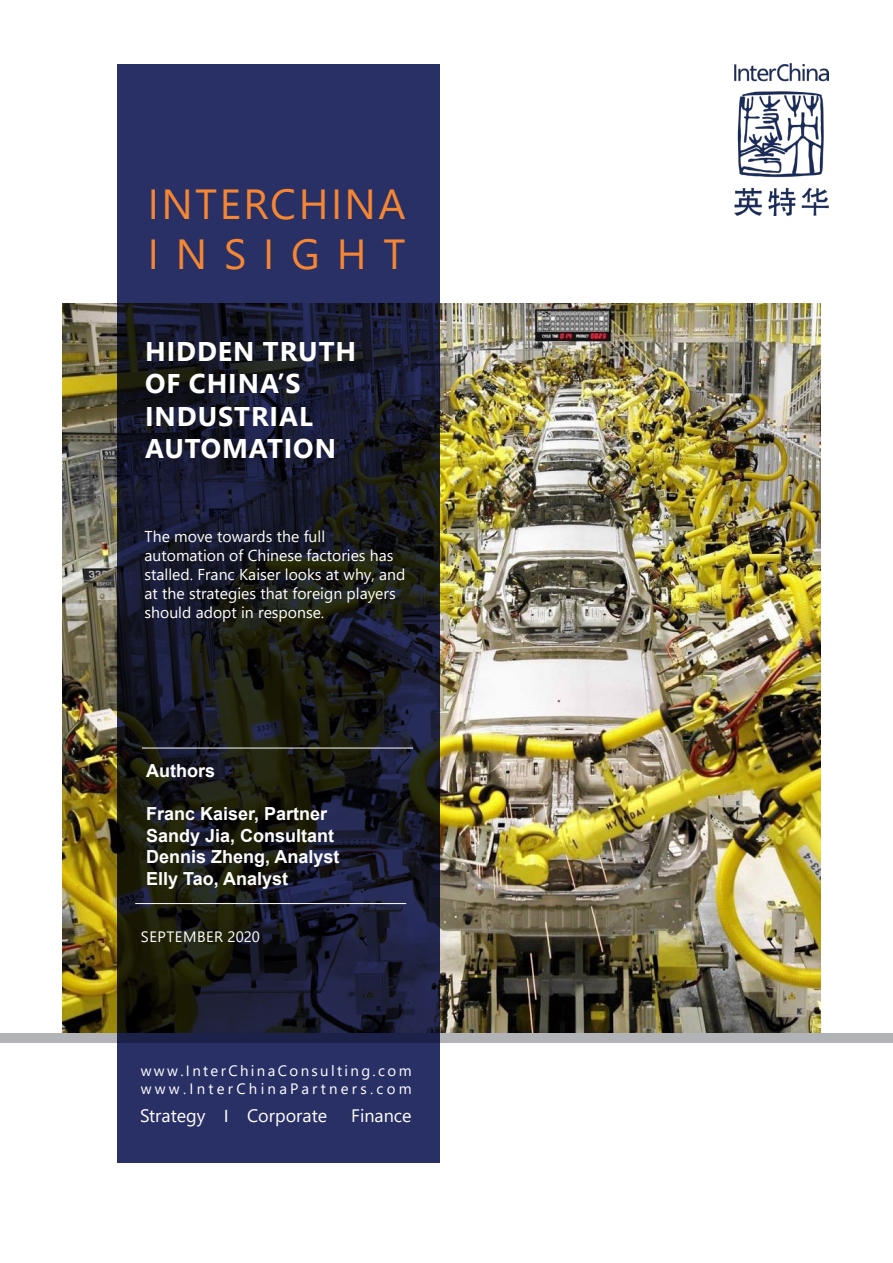
<style>
.page{position:relative;width:893px;height:1263px;background:#fff}
.page>*{position:absolute;margin:0;border:0;box-sizing:border-box;transform-origin:0 0}
.Page_Section_Title{font:42px "Segoe UI";letter-spacing:.06em;color:#f58632}
.Page_Section_Title-2{font:42px "Segoe UI";letter-spacing:.4em;color:#f58632}
.Page_Section_Title-3{font:700 27px/32.4px "Segoe UI";letter-spacing:.035em;color:#fff}
.t1{font:700 18px "Arial";color:#fff}
.Page_Section_Title-4{font:18px "Segoe UI";color:#fff}
.Page_Section_Title-5{font:15.75px/18.9px "Segoe UI";color:#fff}
.Page_Section_Title-6{font:15px "Segoe UI";letter-spacing:.16em;color:#fff}
.Page_Section_Title-7{font:15px "Segoe UI";letter-spacing:.215em;color:#fff}
.Page_Section_Title-8{font:15px "Segoe UI";letter-spacing:.035em;color:#fff}
.s1{font-family:"Myriad Pro"}
</style>
<div class="page">
<img style="left:63px;top:303px;width:758px;height:730px">
<svg style="left:118px;top:64px;width:322px;height:1098px;background:#1e2139"></svg>
<svg style="left:0;top:1033px;width:893px;height:9px;background:#7b7e8f"></svg>
<hr style="left:135px;top:903px;width:271px;height:1px;background:#fff">
<img style="left:735px;top:64px;width:93px;height:151px">
<hr style="left:142px;top:748px;width:271px;height:1px;background:#fff">
<p class="Page_Section_Title" style="left:148px;top:164px;width:259px">INTERCHINA</p>
<p class="Page_Section_Title-2" style="left:148px;top:214px;width:259px">INSIGHT</p>
<p class="Page_Section_Title-3" style="left:145px;top:333px;width:213px">HIDDEN TRUTH<br>OF CHINA’S<br>INDUSTRIAL<br>AUTOMATION</p>
<p class="Page_Section_Title-5" style="left:145px;top:525px;width:262px">The move towards the full automation of Chinese factories has stalled. Franc Kaiser looks at why, and at the strategies that foreign players should adopt in response.</p>
<p class="t1" style="left:146px;top:758px;width:70px">Authors</p>
<p class="t1" style="left:146px;top:801px;width:183px">Franc Kaiser, Partner</p>
<p class="t1" style="left:146px;top:822px;width:190px">Sandy Jia, Consultant</p>
<p class="t1" style="left:146px;top:844px;width:195px">Dennis Zheng, Analyst</p>
<p class="t1" style="left:146px;top:866px;width:144px">Elly Tao, Analyst</p>
<p class="Page_Section_Title-8" style="left:141px;top:922px;width:120px">SEPTEMBER 2020</p>
<p class="Page_Section_Title-6" style="left:141px;top:1056px;width:272px">www.InterChinaConsulting.com</p>
<p class="Page_Section_Title-7" style="left:141px;top:1074px;width:272px">www.InterChinaPartners.com</p>
<p class="Page_Section_Title-4" style="left:140px;top:1098px;width:188px">Strategy <span class="s1">I</span> Corporate</p>
<p class="Page_Section_Title-4" style="left:351px;top:1098px;width:62px">Finance</p>
</div>
